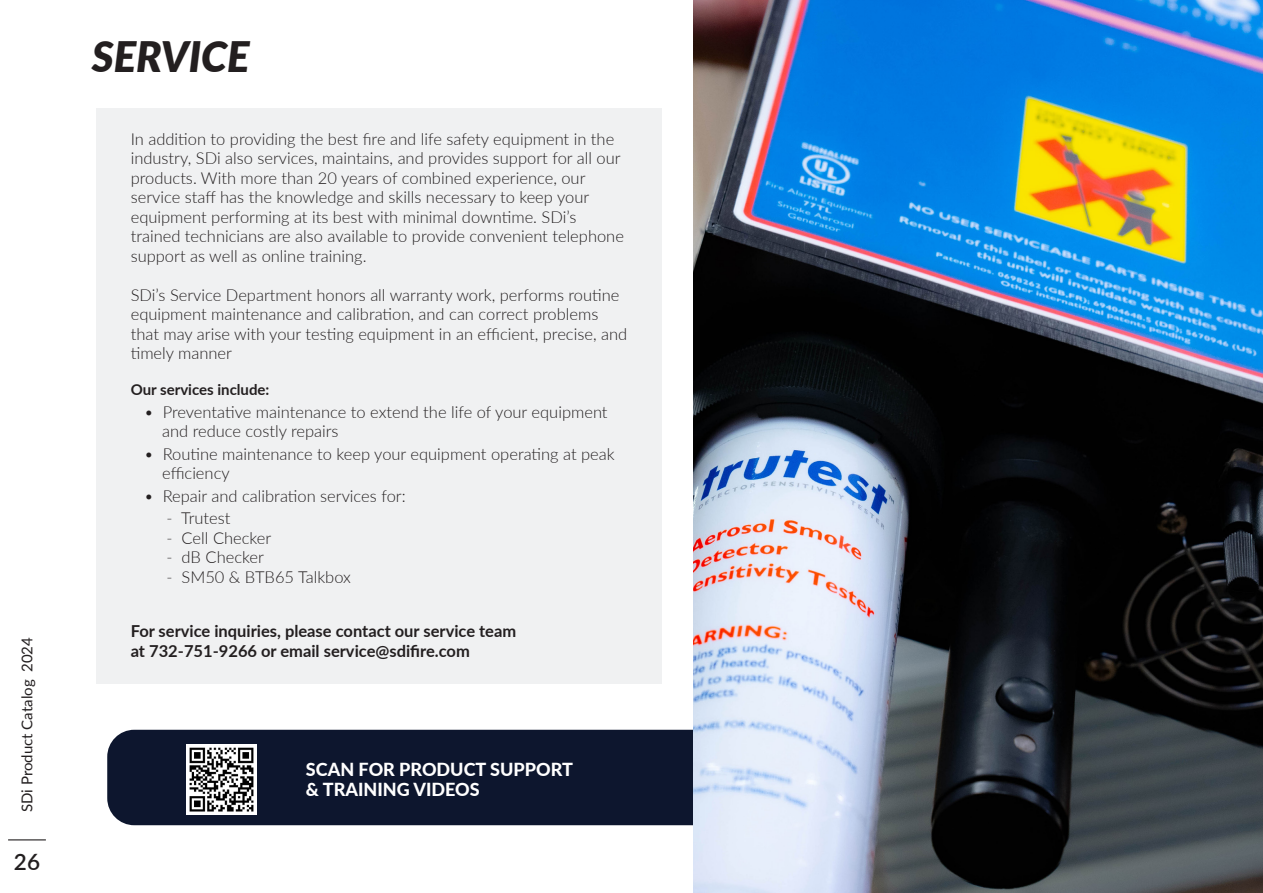
<style>
.page{position:relative;width:1263px;height:893px;background:#fff}
.page>*{position:absolute;margin:0;border:0;box-sizing:border-box;transform-origin:0 0}
.t1{font:italic 900 42px "Lato";color:#231f20}
.t2{font:600 22.5px "Lato";color:#231f20}
.t3{font:800 18px "Lato";color:#fff}
.t4{font:300 16.5px/19.5px "Lato";color:#231f20}
.t5{font:700 16.5px "Lato";color:#231f20}
.t6{font:15px "Lato";color:#231f20}
.t7{font:700 15px "Lato";color:#231f20}
</style>
<div class="page">
<div style="left:96px;top:108px;width:566px;height:576px;background:#f0f1f2"></div>
<hr style="left:8px;top:839px;width:38px;height:1px;background:#231f20">
<div style="left:107px;top:730px;width:587px;height:95px;background:#0d162e"></div>
<img style="left:186px;top:744px;width:70px;height:70px">
<img style="left:694px;top:0;width:569px;height:893px">
<p class="t6" style="left:16px;top:812px;width:176px;rotate:-90deg">SDi Product Catalog 2024</p>
<p class="t2" style="left:14px;top:846px;width:28px">26</p>
<p class="t1" style="left:92px;top:25px;width:159px">SERVICE</p>
<p class="t4" style="left:131px;top:128px;width:485px">In addition to providing the best fire and life safety equipment in the</p>
<p class="t4" style="left:131px;top:148px;width:491px">industry, SDi also services, maintains, and provides support for all our products. With more than 20 years of combined experience, our</p>
<p class="t4" style="left:131px;top:187px;width:460px">service staff has the knowledge and skills necessary to keep your</p>
<p class="t4" style="left:131px;top:206px;width:447px">equipment performing at its best with minimal downtime. SDi’s</p>
<p class="t4" style="left:131px;top:226px;width:495px">trained technicians are also available to provide convenient telephone</p>
<p class="t4" style="left:131px;top:245px;width:237px">support as well as online training.</p>
<p class="t4" style="left:131px;top:284px;width:490px">SDi’s Service Department honors all warranty work, performs routine</p>
<p class="t4" style="left:131px;top:304px;width:498px">equipment maintenance and calibration, and can correct problems that may arise with your testing equipment in an efficient, precise, and timely manner</p>
<p class="t7" style="left:131px;top:379px;width:140px">Our services include:</p>
<p class="t4" style="left:144px;top:401px;width:465px">• Preventative maintenance to extend the life of your equipment</p>
<p class="t4" style="left:162px;top:421px;width:178px">and reduce costly repairs</p>
<p class="t4" style="left:144px;top:443px;width:472px">• Routine maintenance to keep your equipment operating at peak</p>
<p class="t4" style="left:162px;top:463px;width:69px">efficiency</p>
<p class="t4" style="left:144px;top:485px;width:263px">• Repair and calibration services for:</p>
<p class="t4" style="left:166px;top:508px;width:65px">- Trutest</p>
<p class="t4" style="left:166px;top:527px;width:106px">- Cell Checker</p>
<p class="t4" style="left:166px;top:547px;width:99px">- dB Checker</p>
<p class="t4" style="left:166px;top:566px;width:186px">- SM50 &amp; BTB65 Talkbox</p>
<p class="t5" style="left:131px;top:619px;width:387px">For service inquiries, please contact our service team</p>
<p class="t5" style="left:131px;top:639px;width:341px">at 732-751-9266 or email service@sdifire.com</p>
<p class="t3" style="left:306px;top:756px;width:268px">SCAN FOR PRODUCT SUPPORT</p>
<p class="t3" style="left:306px;top:776px;width:175px">&amp; TRAINING VIDEOS</p>
</div>
